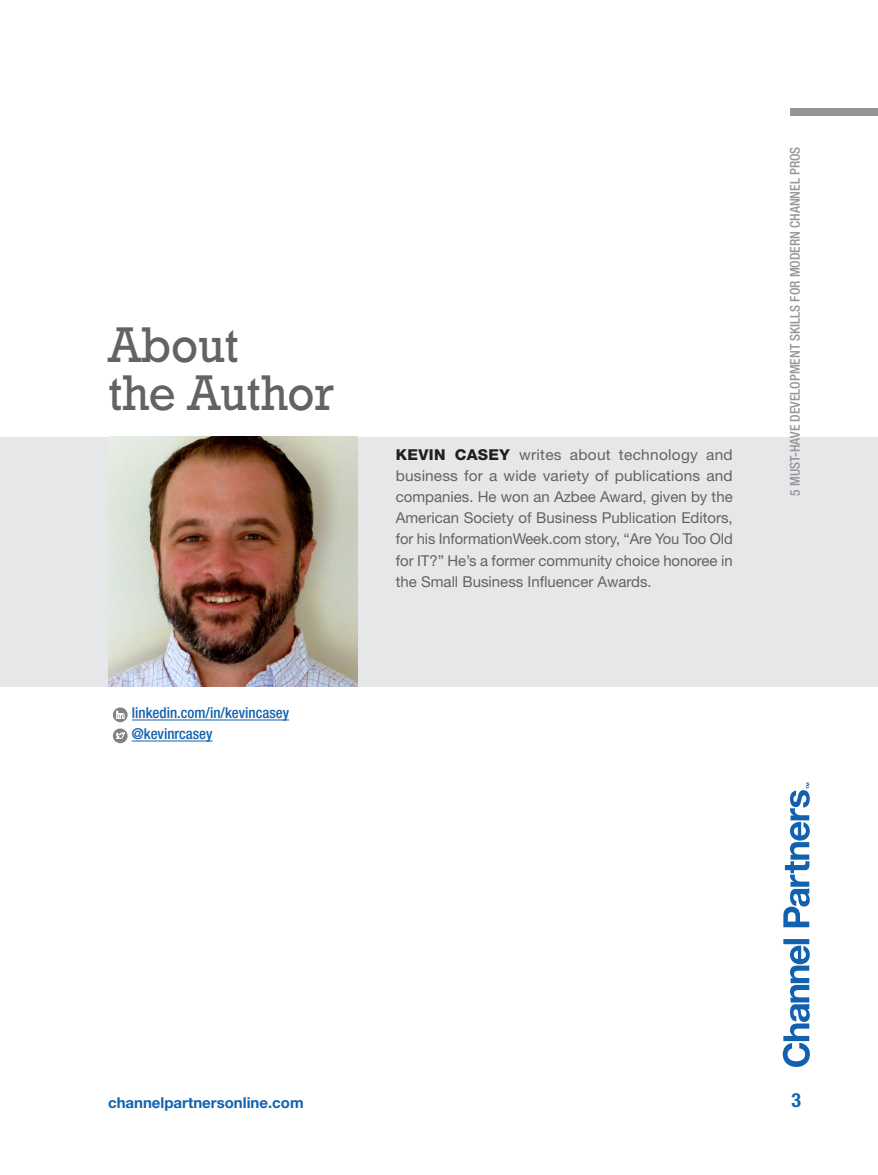
<style>
.page{position:relative;width:878px;height:1175px;background:#fff}
.page>*{position:absolute;margin:0;border:0;box-sizing:border-box;transform-origin:0 0}
._1_Head{font:51px/48px "Rockwell Std";letter-spacing:-.005em;color:#636366;scale:.93 1}
.t1{font:700 condensed 19.5px "Helvetica Neue LT Std";color:#1161af}
._3_Body{font:15px/21px "Helvetica Neue LT Std";color:#636366;text-align:justify}
._3_Body-2{font:500 condensed 15px "Helvetica Neue LT Std";color:#1161af}
.t2{font:700 15px "Helvetica Neue LT Std";color:#1161af}
.t3{font:500 condensed 13.5px "Helvetica Neue LT Std";color:#939598}
.s1{font-weight:800;color:#231f20}
</style>
<div class="page">
<svg style="left:782px;top:782px;width:27px;height:284px"></svg>
<div style="left:790px;top:108px;width:88px;height:8px;background:#939598"></div>
<div style="left:0;top:436px;width:878px;height:250px;background:#e6e7e9"></div>
<img style="left:108px;top:436px;width:250px;height:250px">
<hr style="left:132px;top:719px;width:157px;height:1px;background:#1161af">
<hr style="left:132px;top:740px;width:80px;height:1px;background:#1161af">
<svg style="left:113px;top:707px;width:15px;height:15px"></svg>
<svg style="left:116px;top:711px;width:8px;height:8px"></svg>
<div style="left:113px;top:728px;width:15px;height:15px;background:#808285;border-radius:50%"></div>
<svg style="left:116px;top:732px;width:8px;height:7px"></svg>
<p class="_1_Head" style="left:108px;top:320px;width:245px">About<br>the Author</p>
<p class="_3_Body-2" style="left:132px;top:704px;width:159px">linkedin.com/in/kevincasey</p>
<p class="_3_Body-2" style="left:132px;top:725px;width:82px">@kevinrcasey</p>
<p class="_3_Body" style="left:396px;top:444px;width:338px"><span class="s1">KEVIN CASEY</span> writes about technology and business for a wide variety of publications and companies. He won an Azbee Award, given by the American Society of Business Publication Editors, for his InformationWeek.com story, “Are You Too Old for IT?” He’s a former community choice honoree in the Small Business Influencer Awards.</p>
<p class="t3" style="left:786px;top:496px;width:351px;rotate:-90deg">5 MUST-HAVE DEVELOPMENT SKILLS FOR MODERN CHANNEL PROS</p>
<p class="t2" style="left:108px;top:1093px;width:197px">channelpartnersonline.com</p>
<h2 class="t1" style="left:791px;top:1088px;width:11px">3</h2>
</div>
